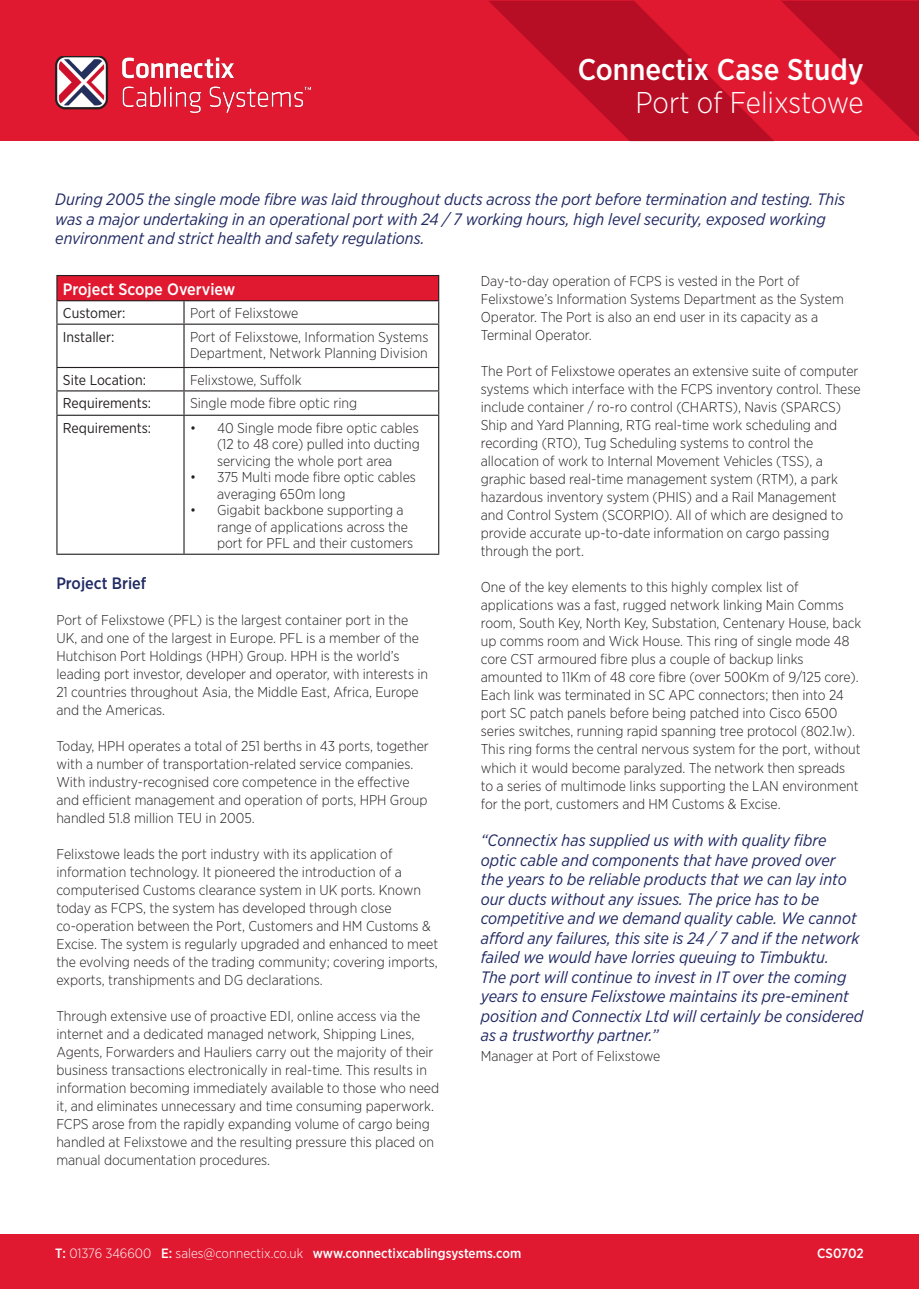
<style>
.page{position:relative;width:919px;height:1289px;background:#fff}
.page>*{position:absolute;margin:0;border:0;box-sizing:border-box;transform-origin:0 0}
.t1{font:500 30px "Gotham Narrow";color:#fff}
.t2{font:300 30px "Gotham Narrow";letter-spacing:-.005em;color:#fff}
.t3{font:italic 16.5px/19.5px "Gotham Narrow";color:#212a63}
.t4{font:500 16.5px "Gotham Narrow";color:#fff}
.t5{font:500 16.5px "Gotham Narrow";color:#212a63}
.t6{font:300 14.25px/18px "Gotham Narrow";color:#231f20}
.t7{font:14.25px "Gotham Narrow";color:#231f20}
.t8{font:500 13.5px "Gotham Narrow";color:#fff}
.s1{font-weight:300}
</style>
<div class="page">
<div style="left:0;top:1px;width:918px;height:140px;background:#e01931"></div>
<img style="left:56px;top:56px;width:254px;height:56px">
<div style="left:0;top:1234px;width:918px;height:54px;background:#e01931"></div>
<svg style="left:489px;top:1px;width:285px;height:140px"></svg>
<svg style="left:781px;top:1px;width:137px;height:135px"></svg>
<div style="left:57px;top:275px;width:381px;height:26px;background:#e01931"></div>
<hr style="left:56px;top:275px;width:128px;height:1px;background:#231f20">
<hr style="left:184px;top:275px;width:255px;height:1px;background:#231f20">
<hr style="left:56px;top:300px;width:128px;height:1px;background:#231f20">
<svg style="left:56px;top:276px;width:1px;height:47px"></svg>
<hr style="left:184px;top:300px;width:255px;height:1px;background:#231f20">
<svg style="left:183px;top:301px;width:1px;height:22px"></svg>
<svg style="left:438px;top:276px;width:1px;height:47px"></svg>
<hr style="left:56px;top:323px;width:128px;height:2px;background:#231f20">
<hr style="left:56px;top:325px;width:1px;height:42px;background:#231f20">
<hr style="left:184px;top:323px;width:255px;height:2px;background:#231f20">
<hr style="left:183px;top:325px;width:1px;height:42px;background:#231f20">
<hr style="left:438px;top:325px;width:1px;height:42px;background:#231f20">
<hr style="left:56px;top:367px;width:128px;height:1px;background:#231f20">
<hr style="left:184px;top:367px;width:255px;height:1px;background:#231f20">
<hr style="left:56px;top:390px;width:128px;height:1px;background:#231f20">
<svg style="left:56px;top:368px;width:1px;height:46px"></svg>
<hr style="left:184px;top:390px;width:255px;height:1px;background:#231f20">
<svg style="left:183px;top:368px;width:1px;height:46px"></svg>
<svg style="left:438px;top:368px;width:1px;height:46px"></svg>
<hr style="left:56px;top:414px;width:128px;height:2px;background:#231f20">
<hr style="left:56px;top:416px;width:1px;height:137px;background:#231f20">
<hr style="left:184px;top:414px;width:255px;height:2px;background:#231f20">
<hr style="left:183px;top:416px;width:1px;height:137px;background:#231f20">
<hr style="left:438px;top:416px;width:1px;height:137px;background:#231f20">
<hr style="left:56px;top:553px;width:128px;height:2px;background:#231f20">
<hr style="left:184px;top:553px;width:255px;height:2px;background:#231f20">
<h1 class="t1" style="left:577px;top:50px;width:287px">Connectix Case Study</h1>
<h1 class="t2" style="left:635px;top:84px;width:230px">Port of Felixstowe</h1>
<p class="t3" style="left:55px;top:189px;width:791px">During 2005 the single mode fibre was laid throughout ducts across the port before termination and testing. This was a major undertaking in an operational port with 24 / 7 working hours, high level security, exposed working environment and strict health and safety regulations.</p>
<p class="t4" style="left:63px;top:278px;width:174px">Project Scope Overview</p>
<p class="t7" style="left:63px;top:304px;width:64px">Customer:</p>
<p class="t6" style="left:190px;top:304px;width:110px">Port of Felixstowe</p>
<p class="t7" style="left:63px;top:328px;width:53px">Installer:</p>
<p class="t6" style="left:190px;top:328px;width:240px;line-height:16.5px">Port of Felixstowe, Information Systems<br>Department, Network Planning Division</p>
<p class="t7" style="left:63px;top:371px;width:85px">Site Location:</p>
<p class="t6" style="left:190px;top:370px;width:113px">Felixstowe, Suffolk</p>
<p class="t7" style="left:63px;top:394px;width:90px">Requirements:</p>
<p class="t6" style="left:190px;top:394px;width:169px">Single mode fibre optic ring</p>
<p class="t7" style="left:63px;top:419px;width:90px">Requirements:</p>
<p class="t6" style="left:217px;top:419px;width:204px;line-height:16.5px;text-align:justify;text-indent:-27px">• 40 Single mode fibre optic cables (12 to 48 core) pulled into ducting servicing the whole port area</p>
<p class="t6" style="left:217px;top:468px;width:200px;line-height:16.5px;text-indent:-27px">• 375 Multi mode fibre optic cables averaging 650m long</p>
<p class="t6" style="left:217px;top:501px;width:198px;line-height:16.5px;text-indent:-27px">• Gigabit backbone supporting a range of applications across the port for PFL and their customers</p>
<p class="t5" style="left:56px;top:572px;width:91px">Project Brief</p>
<p class="t6" style="left:56px;top:610px;width:373px">Port of Felixstowe (PFL) is the largest container port in the UK, and one of the largest in Europe. PFL is a member of the Hutchison Port Holdings (HPH) Group. HPH is the world’s leading port investor, developer and operator, with interests in 21 countries throughout Asia, the Middle East, Africa, Europe and the Americas.</p>
<p class="t6" style="left:56px;top:736px;width:374px">Today, HPH operates a total of 251 berths in 43 ports, together with a number of transportation-related service companies.<br>With industry-recognised core competence in the effective and efficient management and operation of ports, HPH Group handled 51.8 million TEU in 2005.</p>
<p class="t6" style="left:56px;top:844px;width:383px">Felixstowe leads the port industry with its application of information technology. It pioneered the introduction of a computerised Customs clearance system in UK ports. Known today as FCPS, the system has developed through close co-operation between the Port, Customers and HM Customs &amp; Excise. The system is regularly upgraded and enhanced to meet the evolving needs of the trading community; covering imports, exports, transhipments and DG declarations.</p>
<p class="t6" style="left:56px;top:1006px;width:384px">Through extensive use of proactive EDI, online access via the internet and a dedicated managed network, Shipping Lines, Agents, Forwarders and Hauliers carry out the majority of their business transactions electronically in real-time. This results in information becoming immediately available to those who need it, and eliminates unnecessary and time consuming paperwork.<br>FCPS arose from the rapidly expanding volume of cargo being handled at Felixstowe and the resulting pressure this placed on manual documentation procedures.</p>
<p class="t6" style="left:480px;top:272px;width:364px">Day-to-day operation of FCPS is vested in the Port of Felixstowe’s Information Systems Department as the System Operator. The Port is also an end user in its capacity as a Terminal Operator.</p>
<p class="t6" style="left:480px;top:362px;width:381px">The Port of Felixstowe operates an extensive suite of computer systems which interface with the FCPS inventory control. These include container / ro-ro control (CHARTS), Navis (SPARCS)<br>Ship and Yard Planning, RTG real-time work scheduling and recording (RTO), Tug Scheduling systems to control the allocation of work to Internal Movement Vehicles (TSS), a graphic based real-time management system (RTM), a park hazardous inventory system (PHIS) and a Rail Management and Control System (SCORPIO). All of which are designed to provide accurate up-to-date information on cargo passing through the port.</p>
<p class="t6" style="left:480px;top:578px;width:382px">One of the key elements to this highly complex list of applications was a fast, rugged network linking Main Comms room, South Key, North Key, Substation, Centenary House, back up comms room and Wick House. This ring of single mode 48 core CST armoured fibre plus a couple of backup links amounted to 11Km of 48 core fibre (over 500Km of 9/125 core).<br>Each link was terminated in SC APC connectors; then into 24 port SC patch panels before being patched into Cisco 6500 series switches, running rapid spanning tree protocol (802.1w).<br>This ring forms the central nervous system for the port, without which it would become paralyzed. The network then spreads<br>to a series of multimode links supporting the LAN environment for the port, customers and HM Customs &amp; Excise.</p>
<p class="t3" style="left:480px;top:830px;width:384px">“Connectix has supplied us with with quality fibre optic cable and components that have proved over<br>the years to be reliable products that we can lay into our ducts without any issues. The price has to be competitive and we demand quality cable. We cannot afford any failures, this site is 24 / 7 and if the network failed we would have lorries queuing to Timbuktu.<br>The port will continue to invest in IT over the coming years to ensure Felixstowe maintains its pre-eminent position and Connectix Ltd will certainly be considered as a trustworthy partner.”</p>
<p class="t6" style="left:480px;top:1046px;width:181px">Manager at Port of Felixstowe</p>
<p class="t8" style="left:55px;top:1244px;width:467px">T: <span class="s1">01376 346600</span> E: <span class="s1">sales@connectix.co.uk</span> www.connectixcablingsystems.com</p>
<p class="t8" style="left:817px;top:1244px;width:48px">CS0702</p>
</div>
